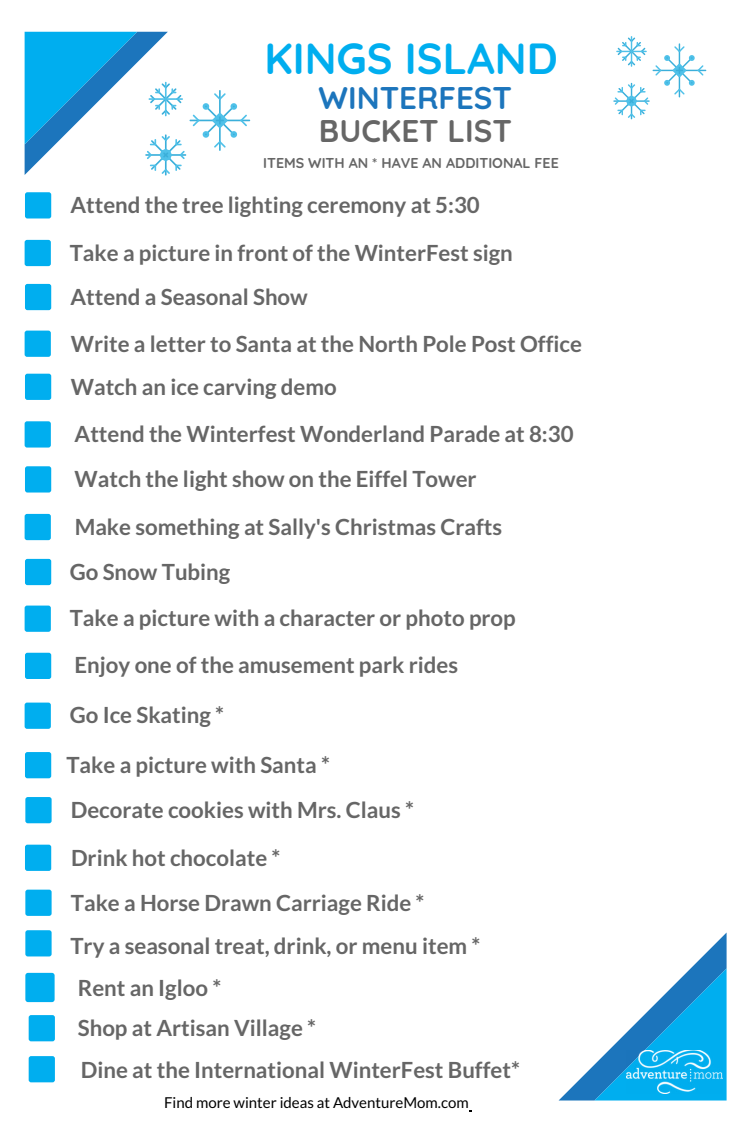
<style>
.page{position:relative;width:750px;height:1125px;background:#fff}
.page>*{position:absolute;margin:0;border:0;box-sizing:border-box;transform-origin:0 0}
.t1{font:700 43.4px "Quicksand";color:#00aeef}
.t2{font:700 31.2px "Quicksand";color:#1c75bc}
.t3{font:700 31.2px "Quicksand";color:#666}
.t4{font:700 22.2px/45px "Lato";color:#666}
.t5{font:15px "Lato";color:#000}
.t6{font:700 14.2px "Quicksand";color:#666}
</style>
<div class="page">
<hr style="left:631px;top:36px;width:1px;height:31px;background:#4fc1e9">
<svg style="left:613px;top:38px;width:93px;height:81px"></svg>
<svg style="left:25px;top:32px;width:225px;height:144px"></svg>
<svg style="left:559px;top:933px;width:168px;height:168px"></svg>
<svg style="left:25px;top:240px;width:26px;height:26px"></svg>
<svg style="left:25px;top:374px;width:26px;height:26px"></svg>
<svg style="left:25px;top:606px;width:26px;height:26px"></svg>
<svg style="left:25px;top:653px;width:26px;height:26px"></svg>
<svg style="left:25px;top:703px;width:26px;height:26px"></svg>
<svg style="left:25px;top:192px;width:26px;height:27px"></svg>
<svg style="left:25px;top:284px;width:26px;height:26px"></svg>
<svg style="left:25px;top:331px;width:26px;height:26px"></svg>
<svg style="left:25px;top:421px;width:26px;height:27px"></svg>
<svg style="left:25px;top:466px;width:26px;height:27px"></svg>
<svg style="left:25px;top:514px;width:26px;height:26px"></svg>
<svg style="left:25px;top:559px;width:26px;height:26px"></svg>
<svg style="left:25px;top:752px;width:26px;height:26px"></svg>
<svg style="left:25px;top:797px;width:27px;height:26px"></svg>
<svg style="left:25px;top:845px;width:26px;height:26px"></svg>
<svg style="left:25px;top:890px;width:27px;height:26px"></svg>
<svg style="left:25px;top:930px;width:27px;height:26px"></svg>
<svg style="left:25px;top:973px;width:30px;height:29px"></svg>
<svg style="left:29px;top:1015px;width:26px;height:26px"></svg>
<svg style="left:29px;top:1056px;width:26px;height:26px"></svg>
<img style="left:627px;top:1050px;width:96px;height:43px">
<h1 class="t1" style="left:264px;top:22px;width:295px">KINGS ISLAND</h1>
<h2 class="t2" style="left:319px;top:72px;width:195px">WINTERFEST</h2>
<h2 class="t3" style="left:319px;top:105px;width:195px">BUCKET LIST</h2>
<p class="t6" style="left:263px;top:151px;width:297px">ITEMS WITH AN * HAVE AN ADDITIONAL FEE</p>
<p class="t4" style="left:70px;top:183px;width:411px">Attend the tree lighting ceremony at 5:30</p>
<p class="t4" style="left:70px;top:230px;width:445px">Take a picture in front of the WinterFest sign</p>
<p class="t4" style="left:70px;top:274px;width:239px">Attend a Seasonal Show</p>
<p class="t4" style="left:71px;top:321px;width:513px">Write a letter to Santa at the North Pole Post Office</p>
<p class="t4" style="left:71px;top:364px;width:267px">Watch an ice carving demo</p>
<p class="t4" style="left:75px;top:411px;width:501px">Attend the Winterfest Wonderland Parade at 8:30<br>Watch the light show on the Eiffel Tower</p>
<p class="t4" style="left:75px;top:504px;width:429px">Make something at Sally's Christmas Crafts</p>
<p class="t4" style="left:70px;top:549px;width:162px">Go Snow Tubing</p>
<p class="t4" style="left:70px;top:595px;width:448px">Take a picture with a character or photo prop</p>
<p class="t4" style="left:75px;top:643px;width:385px">Enjoy one of the amusement park rides</p>
<p class="t4" style="left:70px;top:692px;width:156px">Go Ice Skating *</p>
<p class="t4" style="left:66px;top:743px;width:265px">Take a picture with Santa *</p>
<p class="t4" style="left:71px;top:787px;width:345px">Decorate cookies with Mrs. Claus *</p>
<p class="t4" style="left:71px;top:835px;width:211px">Drink hot chocolate *</p>
<p class="t4" style="left:71px;top:880px;width:355px">Take a Horse Drawn Carriage Ride *</p>
<p class="t4" style="left:70px;top:923px;width:412px">Try a seasonal treat, drink, or menu item *</p>
<p class="t4" style="left:78px;top:965px;width:145px">Rent an Igloo *</p>
<p class="t4" style="left:78px;top:1005px;width:240px">Shop at Artisan Village *</p>
<p class="t4" style="left:81px;top:1047px;width:441px">Dine at the International WinterFest Buffet*</p>
<p class="t5" style="left:164px;top:1095px;width:306px">Find more winter ideas at AdventureM om.com</p>
</div>
